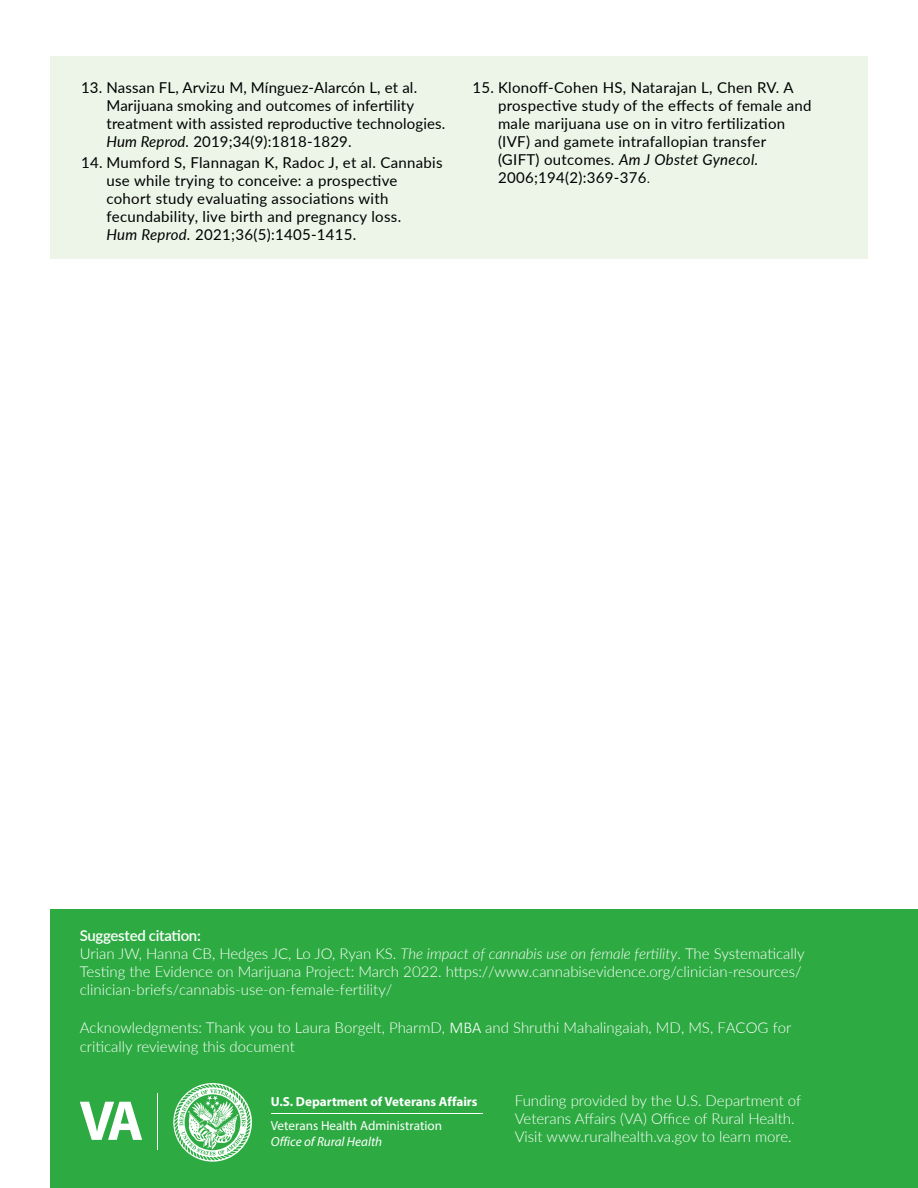
<style>
.page{position:relative;width:918px;height:1188px;background:#fff}
.page>*{position:absolute;margin:0;border:0;box-sizing:border-box;transform-origin:0 0}
.EndNote_Bibliography{font:15px/18px "Lato";letter-spacing:.02em;color:#000}
.notesReversed{font:300 15px/18px "Lato";color:#fff}
.t1{font:700 13.2px/24.6px "Myriad Pro";color:#fff}
.t2{font:italic 13.2px "Myriad Pro";color:#fff}
.s1{font-style:italic}
.s2{font-family:"Calibri";font-size:13.5px}
.s3{font-weight:600}
.s4{font-family:"Calibri";font-size:16.5px}
.s5{font-weight:400}
</style>
<div class="page">
<div style="left:50px;top:57px;width:818px;height:202px;background:#ecf5e8"></div>
<div style="left:50px;top:910px;width:868px;height:278px;background:#2dab42"></div>
<svg style="left:173px;top:1083px;width:79px;height:79px"></svg>
<hr style="left:157px;top:1094px;width:1px;height:56px;background:#fff">
<svg style="left:80px;top:1102px;width:62px;height:38px"></svg>
<hr style="left:271px;top:1113px;width:212px;height:1px;background:#fff">
<p class="EndNote_Bibliography" style="left:106px;top:78px;width:340px;text-indent:-26px">13. Nassan FL, Arvizu M, Mínguez-Alarcón L, et al.<br>Marijuana smoking and outcomes of infertility treatment with assisted reproductive technologies.<br><span class="s1">Hum Reprod.</span> 2019;34(9):1818-1829.</p>
<p class="EndNote_Bibliography" style="left:106px;top:153px;width:338px;text-indent:-26px">14. Mumford S, Flannagan K, Radoc J, et al. Cannabis use while trying to conceive: a prospective cohort study evaluating associations with fecundability, live birth and pregnancy loss.<br><span class="s1">Hum Reprod.</span> 2021;36(5):1405-1415.</p>
<p class="EndNote_Bibliography" style="left:498px;top:78px;width:315px;text-indent:-26px">15. Klonoff-Cohen HS, Natarajan L, Chen RV. A prospective study of the effects of female and male marijuana use on in vitro fertilization (IVF) and gamete intrafallopian transfer<br>(GIFT) outcomes. <span class="s1">Am J Obstet Gynecol.<br></span>2006;194(2):369-376<span class="s2">.</span></p>
<p class="notesReversed" style="left:80px;top:926px;width:726px"><span class="s3">Suggested citation:<br></span>Urian JW, Hanna CB, Hedges JC, Lo JO, Ryan KS. <span class="s1">The impact of cannabis use on female fertility</span>. The Systematically Testing the Evidence on Marijuana Project: March 2022. https://www.cannabisevidence.org/clinician-resources/ clinician-briefs/cannabis-use-on-female-fertility/</p>
<p class="notesReversed" style="left:80px;top:1017px;width:713px;line-height:19.5px">Acknowledgments: Thank you to Laura Borgelt, PharmD, <span class="s4">MBA</span> and Shruthi Mahalingaiah, MD, MS, FACOG for critically reviewing this document</p>
<p class="t1" style="left:271px;top:1088px;width:208px">U.S. Department of Veterans Affairs<br><span class="s5">Veterans Health Administration</span></p>
<p class="t2" style="left:271px;top:1133px;width:113px">Office of Rural Health</p>
<p class="notesReversed" style="left:515px;top:1091px;width:288px">Funding provided by the U.S. Department of<br>Veterans Affairs (VA) Office of Rural Health.<br>Visit www.ruralhealth.va.gov to learn more.</p>
</div>
